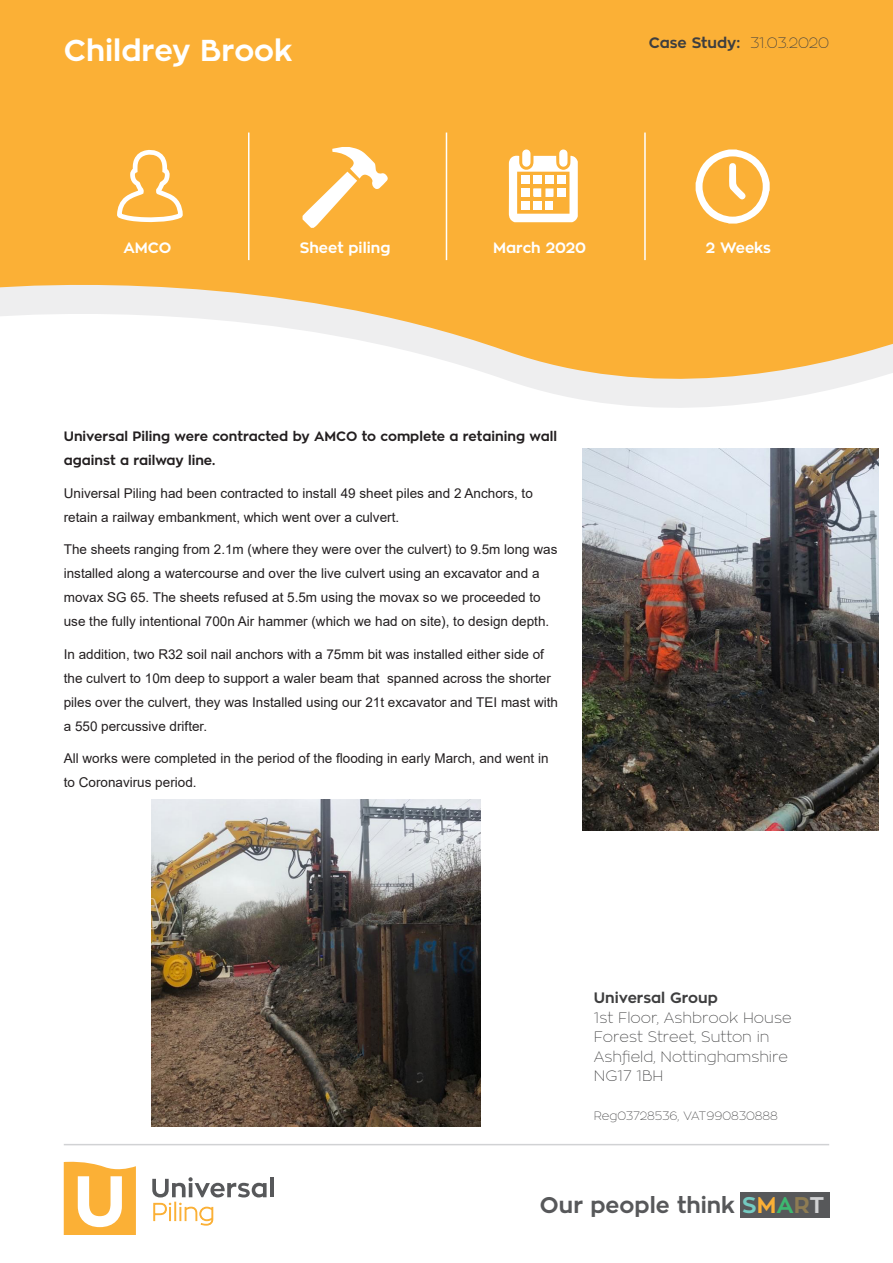
<style>
.page{position:relative;width:893px;height:1263px;background:#fff}
.page>*{position:absolute;margin:0;border:0;box-sizing:border-box;transform-origin:0 0}
.t1{font:700 30px "Zona Pro";color:#fff}
.t2{font:700 22.5px "Zona Pro";color:#57585a}
.t3{font:100 15px/19.5px "Zona Pro";color:#3e3e3f}
.t4{font:700 15px "Zona Pro";color:#3e3e3f}
.t5{font:700 15px "Zona Pro";color:#fff}
.t6{font:13.5px/24px "Arial";color:#231f20}
.t7{font:700 13.5px/24px "Zona Pro";color:#231f20}
.t8{font:100 12px "Zona Pro";color:#3e3e3f}
.s1{font-weight:100}
.s2{color:#74cac1}
.s3{color:#fbb036}
.s4{color:#3db870}
.s5{color:#8e7c53}
.s6{color:#d1d2d4}
</style>
<div class="page">
<hr style="left:64px;top:1144px;width:765px;height:1px;background:#d1d2d4">
<svg style="left:64px;top:1161px;width:72px;height:74px"></svg>
<hr style="left:270px;top:1177px;width:4px;height:20px;background:#57585a">
<svg style="left:152px;top:1177px;width:115px;height:49px"></svg>
<div style="left:0;top:0;width:893px;height:271px;background:#fbb036"></div>
<svg style="left:0;top:271px;width:893px;height:137px"></svg>
<hr style="left:248px;top:133px;width:1px;height:127px;background:#fff">
<hr style="left:446px;top:133px;width:1px;height:127px;background:#fff">
<hr style="left:644px;top:133px;width:2px;height:127px;background:#fff">
<svg style="left:696px;top:149px;width:74px;height:75px"></svg>
<svg style="left:509px;top:149px;width:69px;height:73px"></svg>
<div style="left:521px;top:201px;width:8px;height:9px;background:#fff"></div>
<div style="left:558px;top:176px;width:8px;height:8px;background:#fff"></div>
<div style="left:545px;top:176px;width:8px;height:8px;background:#fff"></div>
<div style="left:533px;top:176px;width:8px;height:8px;background:#fff"></div>
<div style="left:521px;top:176px;width:8px;height:8px;background:#fff"></div>
<div style="left:533px;top:201px;width:8px;height:9px;background:#fff"></div>
<div style="left:545px;top:201px;width:8px;height:9px;background:#fff"></div>
<svg style="left:114px;top:78px;width:72px;height:330px"></svg>
<svg style="left:303px;top:147px;width:85px;height:81px"></svg>
<img style="left:152px;top:799px;width:328px;height:327px">
<div style="left:740px;top:1193px;width:89px;height:25px;background:#57585a"></div>
<img style="left:583px;top:449px;width:296px;height:382px">
<p class="t1" style="left:64px;top:30px;width:230px">Childrey Brook</p>
<p class="t4" style="left:649px;top:33px;width:182px">Case Study: <span class="s1">31.03.2020</span></p>
<p class="t5" style="left:123px;top:238px;width:50px">AMCO</p>
<p class="t5" style="left:300px;top:238px;width:92px">Sheet piling</p>
<p class="t5" style="left:493px;top:238px;width:94px">March 2020</p>
<p class="t5" style="left:706px;top:238px;width:67px">2 Weeks</p>
<p class="t7" style="left:64px;top:424px;width:495px">Universal Piling were contracted by AMCO to complete a retaining wall against a railway line.</p>
<p class="t6" style="left:64px;top:481px;width:471px">Universal Piling had been contracted to install 49 sheet piles and 2 Anchors, to retain a railway embankment, which went over a culvert.</p>
<p class="t6" style="left:64px;top:537px;width:495px">The sheets ranging from 2.1m (where they were over the culvert) to 9.5m long was installed along a watercourse and over the live culvert using an excavator and a movax SG 65. The sheets refused at 5.5m using the movax so we proceeded to use the fully intentional 700n Air hammer (which we had on site), to design depth.</p>
<p class="t6" style="left:64px;top:642px;width:496px">In addition, two R32 soil nail anchors with a 75mm bit was installed either side of the culvert to 10m deep to support a waler beam that spanned across the shorter piles over the culvert, they was Installed using our 21t excavator and TEI mast with a 550 percussive drifter.</p>
<p class="t6" style="left:64px;top:746px;width:486px">All works were completed in the period of the flooding in early March, and went in to Coronavirus period.</p>
<p class="t4" style="left:594px;top:988px;width:126px">Universal Group</p>
<p class="t3" style="left:594px;top:1007px;width:199px">1st Floor, Ashbrook House</p>
<p class="t3" style="left:594px;top:1027px;width:196px">Forest Street, Sutton in<br>Ashfield, Nottinghamshire</p>
<p class="t3" style="left:594px;top:1066px;width:71px">NG17 1BH</p>
<p class="t8" style="left:594px;top:1108px;width:185px">Reg03728536, VAT990830888</p>
<p class="t2" style="left:540px;top:1190px;width:286px">Our people think <span class="s2">S</span><span class="s3">M</span><span class="s4">A</span><span class="s5">R</span><span class="s6">T</span></p>
</div>
